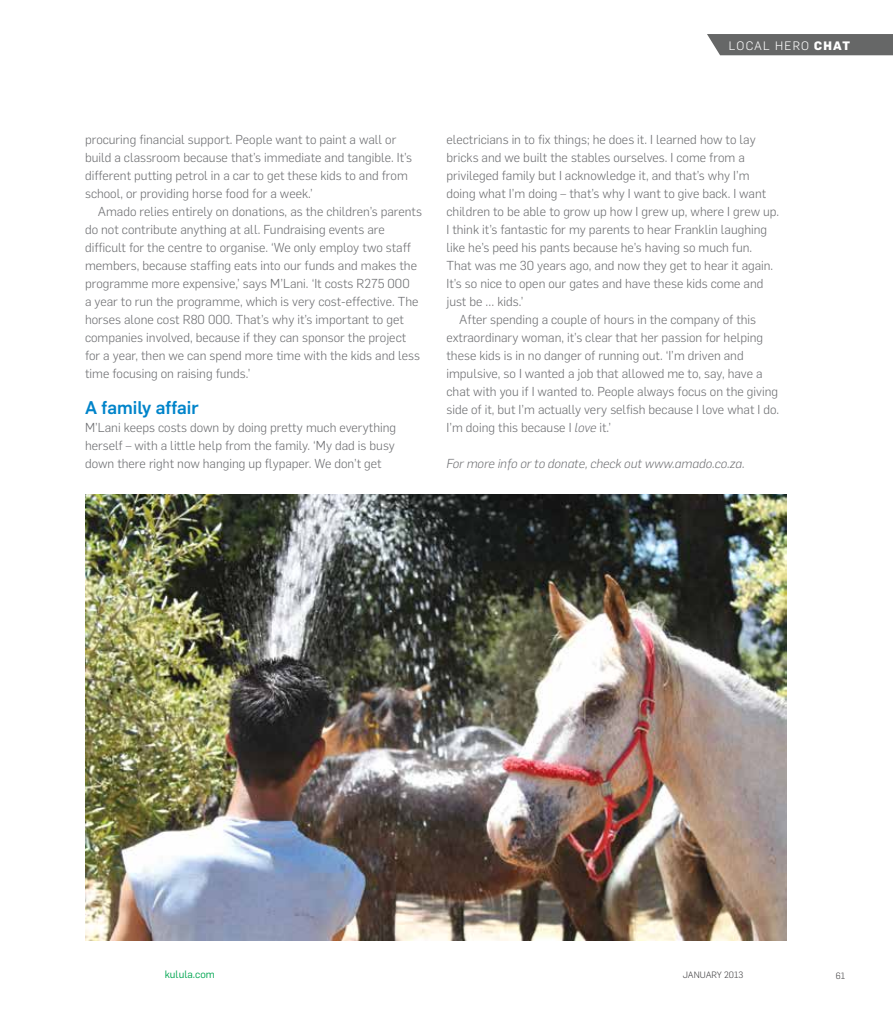
<style>
.page{position:relative;width:893px;height:1021px;background:#fff}
.page>*{position:absolute;margin:0;border:0;box-sizing:border-box;transform-origin:0 0}
.t1{font:500 18px "Flama";color:#0084ca}
.t2{font:300 12.75px/18px "Flama";color:#6d6e71}
.t3{font:italic 300 12.75px "Flama";color:#6d6e71}
.t4{font:300 12px "Flama";letter-spacing:.1em;color:#fff}
.t5{font:10.5px "Flama";color:#00a651}
.t6{font:300 9px "Flama";color:#414042}
.s1{font-weight:800;font-style:italic}
.s2{font-style:italic}
</style>
<div class="page">
<img style="left:85px;top:494px;width:702px;height:446px">
<div style="left:707px;top:34px;width:186px;height:21px;background:#666767"></div>
<p class="t4" style="left:729px;top:38px;width:123px">local hero <span class="s1">chat</span></p>
<p class="t2" style="left:85px;top:130px;width:329px">procuring financial support. People want to paint a wall or build a classroom because that’s immediate and tangible. It’s different putting petrol in a car to get these kids to and from school, or providing horse food for a week.’</p>
<p class="t2" style="left:85px;top:202px;width:339px;text-indent:13px">Amado relies entirely on donations, as the children’s parents do not contribute anything at all. Fundraising events are difficult for the centre to organise. ‘We only employ two staff members, because staffing eats into our funds and makes the programme more expensive,’ says M’Lani. ‘It costs R275 000<br>a year to run the programme, which is very cost-effective. The horses alone cost R80 000. That’s why it’s important to get companies involved, because if they can sponsor the project for a year, then we can spend more time with the kids and less time focusing on raising funds.’</p>
<h1 class="t1" style="left:85px;top:395px;width:115px">A family affair</h1>
<p class="t2" style="left:85px;top:418px;width:313px;text-align:justify">M’Lani keeps costs down by doing pretty much everything herself – with a little help from the family. ‘My dad is busy down there right now hanging up flypaper. We don’t get</p>
<p class="t2" style="left:446px;top:130px;width:311px">electricians in to fix things; he does it. I learned how to lay</p>
<p class="t2" style="left:446px;top:148px;width:300px">bricks and we built the stables ourselves. I come from a</p>
<p class="t2" style="left:446px;top:166px;width:305px">privileged family but I acknowledge it, and that’s why I ’m</p>
<p class="t2" style="left:446px;top:184px;width:321px">doing what I ’m doing – that’s why I want to give back. I want</p>
<p class="t2" style="left:446px;top:202px;width:334px">children to be able to grow up how I grew up, where I grew up.</p>
<p class="t2" style="left:446px;top:220px;width:322px">I think it’s fantastic for my parents to hear Franklin laughing</p>
<p class="t2" style="left:446px;top:238px;width:307px">like he’s peed his pants because he’s having so much fun.</p>
<p class="t2" style="left:446px;top:256px;width:328px">That was me 30 years ago, and now they get to hear it again.</p>
<p class="t2" style="left:446px;top:274px;width:318px">It’s so nice to open our gates and have these kids come and</p>
<p class="t2" style="left:446px;top:292px;width:78px">just be … kids.’</p>
<p class="t2" style="left:459px;top:310px;width:298px">After spending a couple of hours in the company of this</p>
<p class="t2" style="left:446px;top:328px;width:318px">extraordinary woman, it’s clear that her passion for helping</p>
<p class="t2" style="left:446px;top:346px;width:299px">these kids is in no danger of running out. ‘I ’m driven and</p>
<p class="t2" style="left:446px;top:364px;width:318px">impulsive, so I wanted a job that allowed me to, say, have a</p>
<p class="t2" style="left:446px;top:382px;width:333px">chat with you if I wanted to. People always focus on the giving</p>
<p class="t2" style="left:446px;top:400px;width:334px">side of it, but I ’m actually very selfish because I love what I do.</p>
<p class="t2" style="left:446px;top:418px;width:166px">I ’m doing this because I <span class="s2">love</span> it.’</p>
<p class="t3" style="left:446px;top:455px;width:300px">For more info or to donate, check out www.amado.co.za.</p>
<p class="t5" style="left:165px;top:967px;width:52px">kulula.com</p>
<p class="t6" style="left:683px;top:969px;width:62px">january 2013</p>
<p class="t6" style="left:836px;top:969px;width:11px">61</p>
</div>
